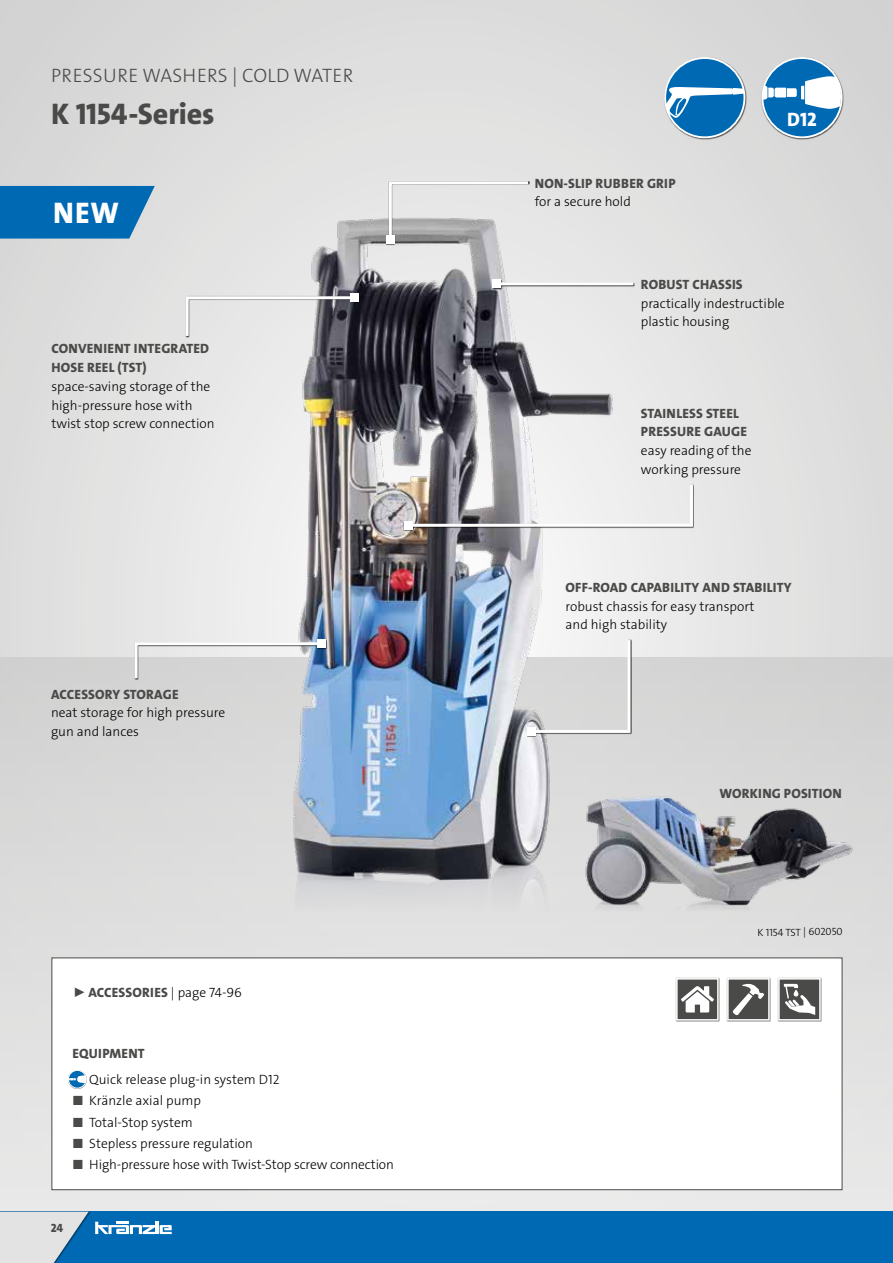
<style>
.page{position:relative;width:893px;height:1263px;background:#fff}
.page>*{position:absolute;margin:0;border:0;box-sizing:border-box;transform-origin:0 0}
.t1{font:30px "The Sans LP8 Ex Bld";letter-spacing:-.005em;color:#4a4a49}
.t2{font:30px "The Sans LP8 Ex Bld";color:#fff}
.t3{font:19.5px "The Sans LP3 Lig";letter-spacing:.015em;color:#4a4a49}
.t4{font:19.5px "The Sans LP8 Ex Bld";color:#fff}
.t5{font:13.5px/18.8px "The Sans LP3 Lig";color:#000}
.t6{font:13.5px/18.8px "The Sans LP8 Ex Bld";letter-spacing:.015em;color:#4a4a49}
.t7{font:12px "The Sans LP8 Ex Bld";color:#4a4a49}
.t8{font:10.5px "The Sans LP3 Lig";color:#000}
.s1{font-family:"The Sans LP3 Lig";color:#000}
.s2{color:#4a4a49}
</style>
<div class="page">
<div style="left:0;top:0;width:893px;height:1224px;background:#dfdfdf"></div>
<div style="left:0;top:657px;width:893px;height:606px;background:linear-gradient(to right,#dfdfdf,#dddddc)"></div>
<div style="left:0;top:1211px;width:893px;height:52px;background:#0069b4"></div>
<svg style="left:0;top:1211px;width:89px;height:52px"></svg>
<svg style="left:95px;top:1221px;width:77px;height:13px"></svg>
<img style="left:239px;top:218px;width:394px;height:701px">
<div style="left:52px;top:958px;width:790px;height:232px;background:#fff;border:1px solid #4a4a49"></div>
<div style="left:134px;top:639px;width:193px;height:41px;background:#000;opacity:.8"></div>
<svg style="left:133px;top:641px;width:191px;height:40px"></svg>
<div style="left:317px;top:639px;width:8px;height:9px;background:#fff"></div>
<div style="left:527px;top:640px;width:105px;height:97px;background:#000;opacity:.8"></div>
<svg style="left:528px;top:637px;width:104px;height:97px"></svg>
<div style="left:527px;top:727px;width:9px;height:9px;background:#fff"></div>
<div style="left:404px;top:484px;width:290px;height:47px;background:#000;opacity:.8"></div>
<svg style="left:407px;top:482px;width:287px;height:46px"></svg>
<div style="left:404px;top:521px;width:8px;height:9px;background:#fff"></div>
<div style="left:185px;top:293px;width:175px;height:44px;background:#000;opacity:.8"></div>
<svg style="left:185px;top:295px;width:172px;height:44px"></svg>
<div style="left:350px;top:293px;width:8px;height:9px;background:#fff"></div>
<div style="left:386px;top:181px;width:143px;height:64px;background:#000;opacity:.8"></div>
<svg style="left:387px;top:181px;width:144px;height:61px"></svg>
<div style="left:386px;top:236px;width:9px;height:8px;background:#fff"></div>
<div style="left:492px;top:279px;width:143px;height:11px;background:#000;opacity:.8"></div>
<hr style="left:497px;top:282px;width:136px;height:3px;background:#fff">
<div style="left:493px;top:280px;width:8px;height:8px;background:#fff"></div>
<div style="left:676px;top:978px;width:44px;height:44px;background:#c6c6c6"></div>
<div style="left:676px;top:978px;width:43px;height:42px;background:#4a4a49;border:2px solid #fff"></div>
<svg style="left:681px;top:986px;width:33px;height:26px"></svg>
<div style="left:727px;top:978px;width:44px;height:44px;background:#c6c6c6"></div>
<div style="left:727px;top:978px;width:43px;height:42px;background:#4a4a49;border:2px solid #fff"></div>
<svg style="left:732px;top:983px;width:32px;height:33px"></svg>
<div style="left:778px;top:978px;width:44px;height:44px;background:#c6c6c6"></div>
<div style="left:778px;top:978px;width:43px;height:42px;background:#4a4a49;border:2px solid #fff"></div>
<svg style="left:784px;top:984px;width:31px;height:31px"></svg>
<div style="left:68px;top:1070px;width:19px;height:19px;background:#000;opacity:.66"></div>
<svg style="left:68px;top:1070px;width:18px;height:18px"></svg>
<div style="left:68px;top:1070px;width:18px;height:18px;border:1px solid #fff;border-radius:50%"></div>
<svg style="left:69px;top:1075px;width:17px;height:8px"></svg>
<div style="left:761px;top:57px;width:83px;height:82px;background:#000;opacity:.65"></div>
<div style="left:762px;top:58px;width:80px;height:79px;background:#0069b4;border-radius:50%"></div>
<div style="left:761px;top:57px;width:82px;height:81px;border:2px solid #fff;border-radius:50%"></div>
<svg style="left:763px;top:76px;width:78px;height:33px"></svg>
<div style="left:664px;top:57px;width:82px;height:82px;background:#000;opacity:.65"></div>
<div style="left:665px;top:58px;width:79px;height:79px;background:#0069b4;border-radius:50%"></div>
<svg style="left:665px;top:87px;width:79px;height:31px"></svg>
<div style="left:664px;top:57px;width:81px;height:81px;border:2px solid #fff;border-radius:50%"></div>
<img style="left:565px;top:774px;width:292px;height:139px">
<svg style="left:0;top:186px;width:155px;height:53px;background:#1473b7"></svg>
<h2 class="t3" style="left:51px;top:63px;width:304px">PRESSURE WASHERS | COLD WATER</h2>
<h1 class="t1" style="left:51px;top:95px;width:165px">K 1154-Series</h1>
<h1 class="t2" style="left:53px;top:194px;width:67px">NEW</h1>
<p class="t6" style="left:51px;top:340px;width:159px">CONVENIENT INTEGRATED<br>HOSE REEL (TST)</p>
<p class="t5" style="left:51px;top:377px;width:165px">space-saving storage of the high-pressure hose with twist stop screw connection</p>
<p class="t6" style="left:51px;top:685px;width:129px">ACCESSORY STORAGE</p>
<p class="t5" style="left:51px;top:704px;width:176px">neat storage for high pressure gun and lances</p>
<p class="t6" style="left:72px;top:983px;width:171px">► ACCESSORIES <span class="s1">| page 74-96</span></p>
<p class="t6" style="left:72px;top:1044px;width:74px">EQUIPMENT</p>
<p class="t5" style="left:89px;top:1070px;width:192px">Quick release plug-in system D12</p>
<p class="t5" style="left:72px;top:1091px;width:130px"><span class="s2">■</span> Kränzle axial pump</p>
<p class="t5" style="left:72px;top:1113px;width:122px"><span class="s2">■</span> Total-Stop system</p>
<p class="t5" style="left:72px;top:1134px;width:182px"><span class="s2">■</span> Stepless pressure regulation</p>
<p class="t5" style="left:72px;top:1155px;width:323px"><span class="s2">■</span> High-pressure hose with Twist-Stop screw connection</p>
<p class="t7" style="left:51px;top:1220px;width:14px">24</p>
<p class="t6" style="left:535px;top:174px;width:142px">NON-SLIP RUBBER GRIP</p>
<p class="t5" style="left:535px;top:193px;width:98px">for a secure hold</p>
<h2 class="t4" style="left:787px;top:107px;width:31px">D12</h2>
<p class="t6" style="left:641px;top:275px;width:103px">ROBUST CHASSIS</p>
<p class="t5" style="left:641px;top:294px;width:145px">practically indestructible plastic housing</p>
<p class="t6" style="left:641px;top:404px;width:107px">STAINLESS STEEL<br>PRESSURE GAUGE</p>
<p class="t5" style="left:641px;top:441px;width:112px">easy reading of the working pressure</p>
<p class="t6" style="left:566px;top:578px;width:227px">OFF-ROAD CAPABILITY AND STABILITY</p>
<p class="t5" style="left:566px;top:597px;width:190px">robust chassis for easy transport and high stability</p>
<p class="t6" style="left:719px;top:784px;width:124px">WORKING POSITION</p>
<p class="t8" style="left:757px;top:926px;width:87px">K 1154 TST | 602050</p>
</div>
